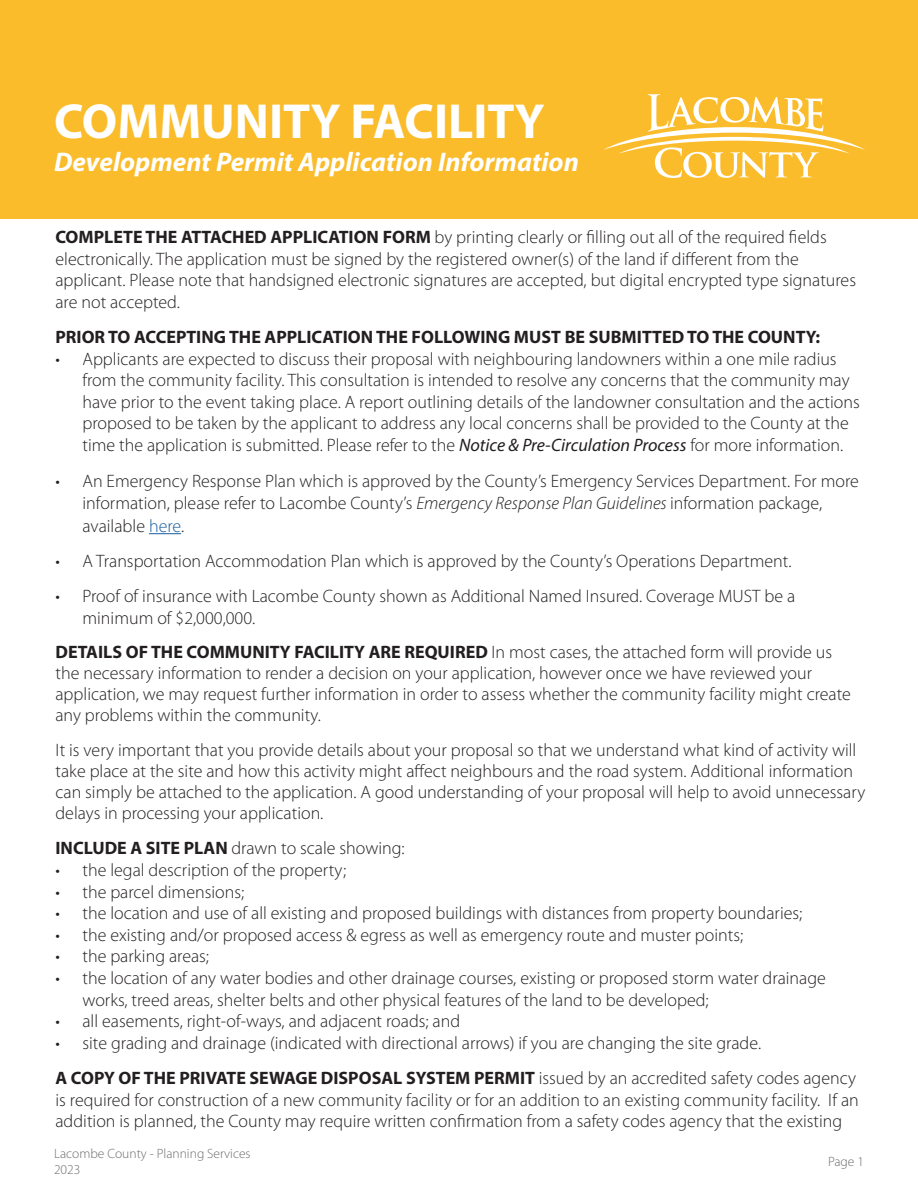
<style>
.page{position:relative;width:918px;height:1188px;background:#fff}
.page>*{position:absolute;margin:0;border:0;box-sizing:border-box;transform-origin:0 0}
.t1{font:700 49.5px "Myriad Pro";color:#fff}
.t2{font:italic 700 27px "Myriad Pro";color:#fff}
.t3{font:300 18px/21.6px "Myriad Pro";color:#231f20}
.t4{font:700 18px "Myriad Pro";color:#231f20}
.t5{font:300 13.5px/16.2px "Myriad Pro";color:#6c6d70}
.s1{font-weight:700}
.s2{font-weight:400;font-style:italic}
.s3{font-style:italic}
.s4{color:#175d9e}
</style>
<div class="page">
<hr style="left:149px;top:533px;width:32px;height:1px;background:#175d9e">
<div style="left:0;top:0;width:918px;height:218px;background:#fabc2b"></div>
<svg style="left:603px;top:94px;width:262px;height:84px"></svg>
<p class="t1" style="left:54px;top:89px;width:492px">COMMUNITY FACILITY</p>
<p class="t2" style="left:54px;top:144px;width:526px">Development Permit Application Information</p>
<p class="t3" style="left:55px;top:226px;width:802px"><span class="s1">COMPLETE THE ATTACHED APPLICATION FORM</span> by printing clearly or filling out all of the required fields electronically. The application must be signed by the registered owner(s) of the land if different from the applicant. Please note that handsigned electronic signatures are accepted, but digital encrypted type signatures are not accepted.</p>
<p class="t4" style="left:55px;top:325px;width:766px">PRIOR TO ACCEPTING THE APPLICATION THE FOLLOWING MUST BE SUBMITTED TO THE COUNTY:</p>
<p class="t3" style="left:82px;top:348px;width:779px;text-indent:-27px">• Applicants are expected to discuss their proposal with neighbouring landowners within a one mile radius from the community facility. This consultation is intended to resolve any concerns that the community may have prior to the event taking place. A report outlining details of the landowner consultation and the actions proposed to be taken by the applicant to address any local concerns shall be provided to the County at the time the application is submitted. Please refer to the <span class="s2">Notice &amp; Pre-Circulation Process</span> for more information.</p>
<p class="t3" style="left:82px;top:469px;width:778px;line-height:22.5px;text-indent:-27px">• An Emergency Response Plan which is approved by the County’s Emergency Services Department. For more information, please refer to Lacombe County’s <span class="s3">Emergency Response Plan Guidelines</span> information package, available <span class="s4">here</span>.</p>
<p class="t3" style="left:55px;top:550px;width:738px">• A Transportation Accommodation Plan which is approved by the County’s Operations Department.</p>
<p class="t3" style="left:82px;top:585px;width:714px;text-indent:-27px">• Proof of insurance with Lacombe County shown as Additional Named Insured. Coverage MUST be a minimum of $2,000,000.</p>
<p class="t3" style="left:55px;top:642px;width:797px;line-height:21px"><span class="s1">DETAILS OF THE COMMUNITY FACILITY ARE REQUIRED</span> In most cases, the attached form will provide us the necessary information to render a decision on your application, however once we have reviewed your application, we may request further information in order to assess whether the community facility might create any problems within the community.</p>
<p class="t3" style="left:55px;top:739px;width:811px;line-height:21.1px">It is very important that you provide details about your proposal so that we understand what kind of activity will take place at the site and how this activity might affect neighbours and the road system. Additional information can simply be attached to the application. A good understanding of your proposal will help to avoid unnecessary delays in processing your application.</p>
<p class="t3" style="left:55px;top:837px;width:351px"><span class="s1">INCLUDE A SITE PLAN</span> drawn to scale showing:</p>
<p class="t3" style="left:55px;top:859px;width:292px">• the legal description of the property;</p>
<p class="t3" style="left:55px;top:881px;width:190px">• the parcel dimensions;</p>
<p class="t3" style="left:55px;top:902px;width:748px">• the location and use of all existing and proposed buildings with distances from property boundaries;</p>
<p class="t3" style="left:55px;top:924px;width:689px">• the existing and/or proposed access &amp; egress as well as emergency route and muster points;</p>
<p class="t3" style="left:55px;top:945px;width:155px">• the parking areas;</p>
<p class="t3" style="left:82px;top:967px;width:745px;text-indent:-27px">• the location of any water bodies and other drainage courses, existing or proposed storm water drainage works, treed areas, shelter belts and other physical features of the land to be developed;</p>
<p class="t3" style="left:55px;top:1010px;width:406px">• all easements, right-of-ways, and adjacent roads; and</p>
<p class="t3" style="left:55px;top:1032px;width:707px">• site grading and drainage (indicated with directional arrows) if you are changing the site grade.</p>
<p class="t3" style="left:55px;top:1067px;width:805px"><span class="s1">A COPY OF THE PRIVATE SEWAGE DISPOSAL SYSTEM PERMIT</span> issued by an accredited safety codes agency is required for construction of a new community facility or for an addition to an existing community facility. If an addition is planned, the County may require written confirmation from a safety codes agency that the existing</p>
<p class="t5" style="left:54px;top:1145px;width:198px">Lacombe County - Planning Services<br>2023</p>
<p class="t5" style="left:828px;top:1153px;width:37px">Page 1</p>
</div>
